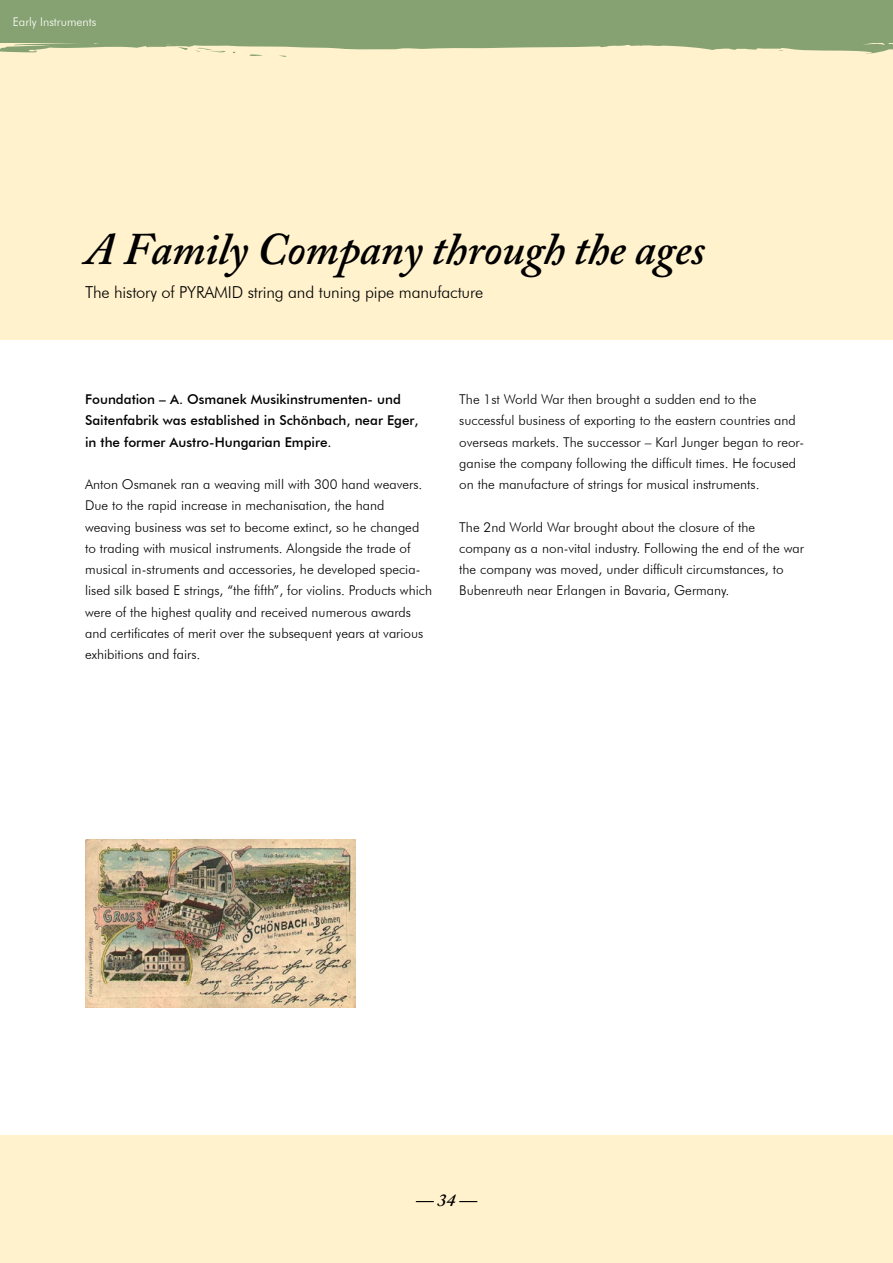
<style>
.page{position:relative;width:893px;height:1263px;background:#fff}
.page>*{position:absolute;margin:0;border:0;box-sizing:border-box;transform-origin:0 0}
.t1{font:italic 600 45px "Adobe Caslon Pro";letter-spacing:-.01em;color:#000}
.t2{font:italic 600 18px "Adobe Caslon Pro";color:#000}
.t3{font:300 16.5px "Futura BT";letter-spacing:-.01em;color:#000}
.t4{font:300 13.5px/21.3px "Futura BT";color:#000}
.t5{font:500 13.5px/21.3px "Futura BT";color:#000}
.t6{font:300 12px "Futura BT";color:#fff}
</style>
<div class="page">
<div style="left:0;top:1135px;width:893px;height:128px;background:#fff2cd"></div>
<div style="left:0;top:0;width:893px;height:128px;background:#fff2cd"></div>
<div style="left:0;top:0;width:893px;height:43px;background:#86a272"></div>
<svg style="left:0;top:43px;width:893px;height:14px"></svg>
<div style="left:0;top:128px;width:893px;height:212px;background:#fff2cd"></div>
<img style="left:85px;top:839px;width:270px;height:169px">
<p class="t6" style="left:13px;top:14px;width:85px">Early Instruments</p>
<h1 class="t1" style="left:85px;top:222px;width:622px">A Family Company through the ages</h1>
<p class="t3" style="left:85px;top:282px;width:400px">The history of PYRAMID string and tuning pipe manufacture</p>
<p class="t5" style="left:85px;top:388px;width:335px">Foundation – A. Osmanek Musikinstrumenten- und<br>Saitenfabrik was established in Schönbach, near Eger, in the former Austro-Hungarian Empire.</p>
<p class="t4" style="left:85px;top:473px;width:348px">Anton Osmanek ran a weaving mill with 300 hand weavers.<br>Due to the rapid increase in mechanisation, the hand weaving business was set to become extinct, so he changed to trading with musical instruments. Alongside the trade of musical in-struments and accessories, he developed specia&shy;lised silk based E strings, “the fifth”, for violins. Products which were of the highest quality and received numerous awards and certificates of merit over the subsequent years at various exhibitions and fairs.</p>
<p class="t4" style="left:459px;top:388px;width:346px">The 1st World War then brought a sudden end to the successful business of exporting to the eastern countries and overseas markets. The successor – Karl Junger began to reor&shy;ganise the company following the difficult times. He focused on the manufacture of strings for musical instruments.</p>
<p class="t4" style="left:459px;top:516px;width:346px">The 2nd World War brought about the closure of the company as a non-vital industry. Following the end of the war the company was moved, under difficult circumstances, to Bubenreuth near Erlangen in Bavaria, Germany.</p>
<h2 class="t2" style="left:416px;top:1189px;width:63px">— 34 —</h2>
</div>
